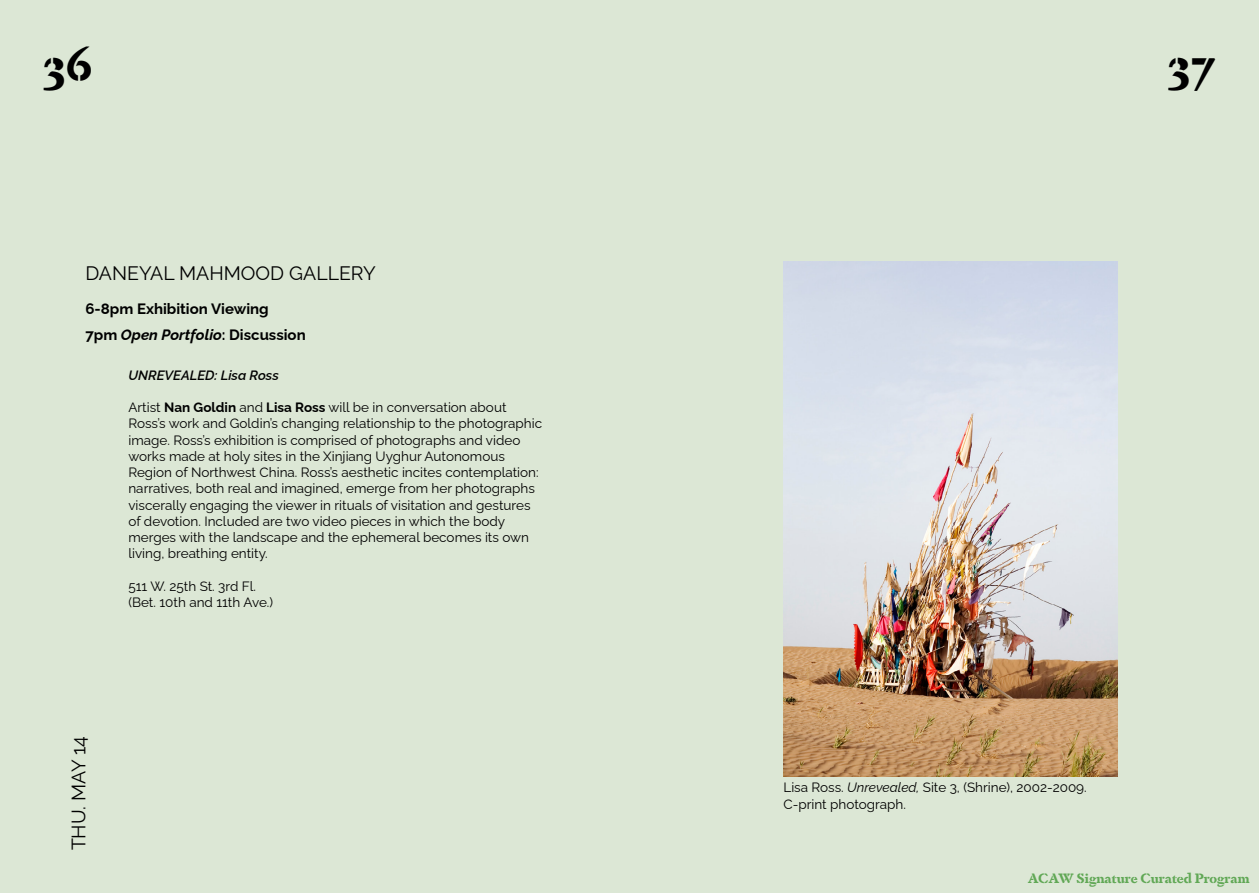
<style>
.page{position:relative;width:1259px;height:893px;background:#fff}
.page>*{position:absolute;margin:0;border:0;box-sizing:border-box;transform-origin:0 0}
.t1{font:700 46.5px "Dapifer Stencil";color:#000}
.t2{font:19.5px "Raleway";color:#000}
.t3{font:700 15px/25.5px "Raleway";color:#000}
.t4{font:13.5px/16.2px "Raleway";color:#000}
.t5{font:700 13.5px "Dapifer Stencil";color:#61a856}
.t6{font:italic 600 13.5px "Raleway";color:#000}
.s1{font-style:italic}
.s2{font-weight:700}
</style>
<div class="page">
<div style="left:628px;top:0;width:631px;height:893px;background:#dce7d5"></div>
<div style="left:0;top:0;width:629px;height:893px;background:#dce7d5"></div>
<img style="left:783px;top:262px;width:335px;height:515px">
<h1 class="t1" style="left:43px;top:29px;width:51px">36</h1>
<h1 class="t1" style="left:1167px;top:29px;width:51px">37</h1>
<h2 class="t2" style="left:85px;top:258px;width:292px">DANEYAL MAHMOOD GALLERY</h2>
<p class="t3" style="left:85px;top:295px;width:222px">6-8pm Exhibition Viewing<br>7pm <span class="s1">Open Portfolio</span>: Discussion</p>
<p class="t6" style="left:128px;top:365px;width:152px">UNREVEALED: Lisa Ross</p>
<p class="t4" style="left:128px;top:398px;width:415px">Artist <span class="s2">Nan Goldin</span> and <span class="s2">Lisa Ross</span> will be in conversation about Ross’s work and Goldin’s changing relationship to the photographic image. Ross’s exhibition is comprised of photographs and video works made at holy sites in the Xinjiang Uyghur Autonomous Region of Northwest China. Ross’s aesthetic incites contemplation: narratives, both real and imagined, emerge from her photographs viscerally engaging the viewer in rituals of visitation and gestures of devotion. Included are two video pieces in which the body merges with the landscape and the ephemeral becomes its own living, breathing entity.</p>
<p class="t4" style="left:128px;top:576px;width:146px">511 W. 25th St. 3rd Fl. (Bet. 10th and 11th Ave.)</p>
<h2 class="t2" style="left:63px;top:850px;width:116px;rotate:-90deg">THU. MAY 14</h2>
<p class="t4" style="left:783px;top:778px;width:305px">Lisa Ross. <span class="s1">Unrevealed,</span> Site 3, (Shrine), 2002-2009.<br>C-print photograph.</p>
<p class="t5" style="left:1027px;top:868px;width:223px">ACAW Signature Curated Program</p>
</div>
